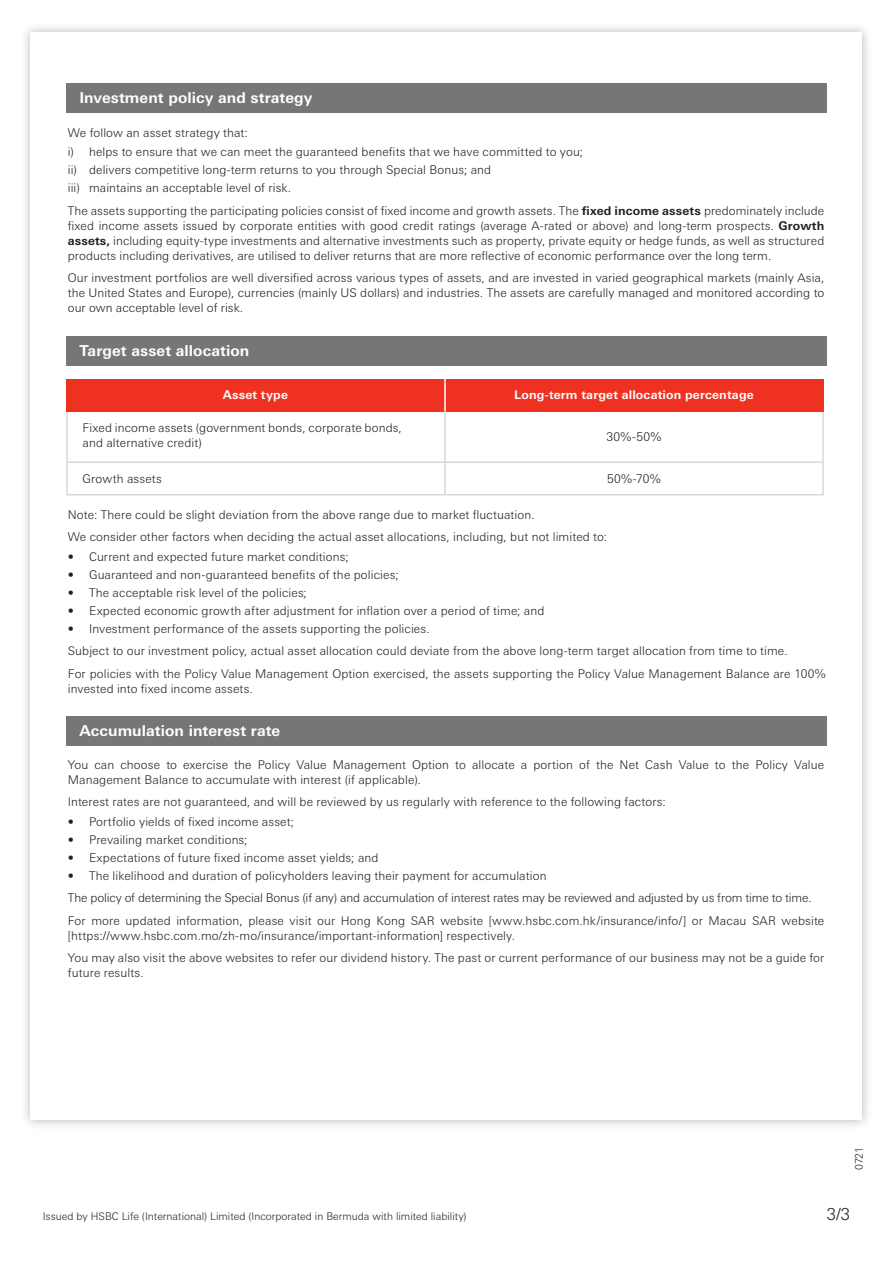
<style>
.page{position:relative;width:893px;height:1263px;background:#fff}
.page>*{position:absolute;margin:0;border:0;box-sizing:border-box;transform-origin:0 0}
.t1{font:300 16.5px "Univers Nextfor HSBC";color:#231f20}
.t2{font:700 15px "Univers Nextfor HSBC";letter-spacing:.005em;color:#fff}
.t3{font:300 12px/15px "Univers Nextfor HSBC";letter-spacing:.01em;color:#231f20}
.t4{font:700 12px "Univers Nextfor HSBC";letter-spacing:.015em;color:#fff}
.t5{font:300 10.5px "Univers Nextfor HSBC";color:#231f20}
.s1{font-weight:700}
</style>
<div class="page">
<hr style="left:66px;top:378px;width:2px;height:117px;background:#d8d8d5">
<hr style="left:444px;top:379px;width:2px;height:116px;background:#d8d8d5">
<hr style="left:822px;top:379px;width:2px;height:116px;background:#d8d8d5">
<div style="left:66px;top:379px;width:758px;height:33px;background:#ef3122"></div>
<div style="left:67px;top:83px;width:760px;height:30px;background:#767675"></div>
<div style="left:67px;top:336px;width:760px;height:30px;background:#767675"></div>
<div style="left:67px;top:716px;width:760px;height:30px;background:#767675"></div>
<hr style="left:67px;top:461px;width:756px;height:2px;background:#d8d8d5">
<hr style="left:67px;top:494px;width:757px;height:1px;background:#d8d8d5">
<hr style="left:444px;top:378px;width:2px;height:34px;background:#fff">
<p class="t2" style="left:79px;top:87px;width:235px">Investment policy and strategy</p>
<p class="t3" style="left:68px;top:122px;width:517px;line-height:19.5px">We follow an asset strategy that:<br>i) helps to ensure that we can meet the guaranteed benefits that we have committed to you;</p>
<p class="t3" style="left:68px;top:160px;width:425px;line-height:18px">ii) delivers competitive long-term returns to you through Special Bonus; and iii) maintains an acceptable level of risk.</p>
<p class="t3" style="left:68px;top:202px;width:758px;text-align:justify">The assets supporting the participating policies consist of fixed income and growth assets. The <span class="s1">fixed income assets</span> predominately include fixed income assets issued by corporate entities with good credit ratings (average A-rated or above) and long-term prospects. <span class="s1">Growth assets,</span> including equity-type investments and alternative investments such as property, private equity or hedge funds, as well as structured products including derivatives, are utilised to deliver returns that are more reflective of economic performance over the long term.</p>
<p class="t3" style="left:68px;top:270px;width:758px;text-align:justify">Our investment portfolios are well diversified across various types of assets, and are invested in varied geographical markets (mainly Asia, the United States and Europe), currencies (mainly US dollars) and industries. The assets are carefully managed and monitored according to our own acceptable level of risk.</p>
<p class="t2" style="left:79px;top:340px;width:171px">Target asset allocation</p>
<p class="t4" style="left:223px;top:386px;width:67px">Asset type</p>
<p class="t4" style="left:514px;top:386px;width:241px">Long-term target allocation percentage</p>
<p class="t3" style="left:83px;top:419px;width:321px">Fixed income assets (government bonds, corporate bonds, and alternative credit)</p>
<p class="t3" style="left:83px;top:470px;width:81px">Growth assets</p>
<p class="t3" style="left:607px;top:428px;width:56px">30%-50%</p>
<p class="t3" style="left:607px;top:470px;width:55px">50%-70%</p>
<p class="t3" style="left:68px;top:502px;width:541px;line-height:22.5px">Note: There could be slight deviation from the above range due to market fluctuation.<br>We consider other factors when deciding the actual asset allocations, including, but not limited to:</p>
<p class="t3" style="left:68px;top:548px;width:283px">• Current and expected future market conditions;</p>
<p class="t3" style="left:68px;top:566px;width:332px">• Guaranteed and non-guaranteed benefits of the policies;</p>
<p class="t3" style="left:68px;top:584px;width:241px">• The acceptable risk level of the policies;</p>
<p class="t3" style="left:68px;top:602px;width:478px">• Expected economic growth after adjustment for inflation over a period of time; and</p>
<p class="t3" style="left:68px;top:616px;width:759px;line-height:22.5px">• Investment performance of the assets supporting the policies.<br>Subject to our investment policy, actual asset allocation could deviate from the above long-term target allocation from time to time.<br>For policies with the Policy Value Management Option exercised, the assets supporting the Policy Value Management Balance are 100%</p>
<p class="t3" style="left:68px;top:680px;width:187px">invested into fixed income assets.</p>
<p class="t2" style="left:80px;top:719px;width:202px">Accumulation interest rate</p>
<p class="t3" style="left:68px;top:756px;width:758px">You can choose to exercise the Policy Value Management Option to allocate a portion of the Net Cash Value to the Policy Value<br>Management Balance to accumulate with interest (if applicable).</p>
<p class="t3" style="left:68px;top:793px;width:599px">Interest rates are not guaranteed, and will be reviewed by us regularly with reference to the following factors:</p>
<p class="t3" style="left:68px;top:813px;width:228px">• Portfolio yields of fixed income asset;</p>
<p class="t3" style="left:68px;top:831px;width:181px">• Prevailing market conditions;</p>
<p class="t3" style="left:68px;top:849px;width:312px">• Expectations of future fixed income asset yields; and</p>
<p class="t3" style="left:68px;top:863px;width:758px;line-height:22.5px">• The likelihood and duration of policyholders leaving their payment for accumulation<br>The policy of determining the Special Bonus (if any) and accumulation of interest rates may be reviewed and adjusted by us from time to time.<br>For more updated information, please visit our Hong Kong SAR website [www.hsbc.com.hk/insurance/info/] or Macau SAR website</p>
<p class="t3" style="left:68px;top:923px;width:758px;line-height:22.5px">[https://www.hsbc.com.mo/zh-mo/insurance/important-information] respectively.<br>You may also visit the above websites to refer our dividend history. The past or current performance of our business may not be a guide for</p>
<p class="t3" style="left:68px;top:964px;width:77px">future results.</p>
<p class="t5" style="left:851px;top:1170px;width:25px;rotate:-90deg">0721</p>
<p class="t5" style="left:43px;top:1209px;width:425px">Issued by HSBC Life (International) Limited (Incorporated in Bermuda with limited liability)</p>
<h1 class="t1" style="left:827px;top:1203px;width:25px">3/3</h1>
</div>
